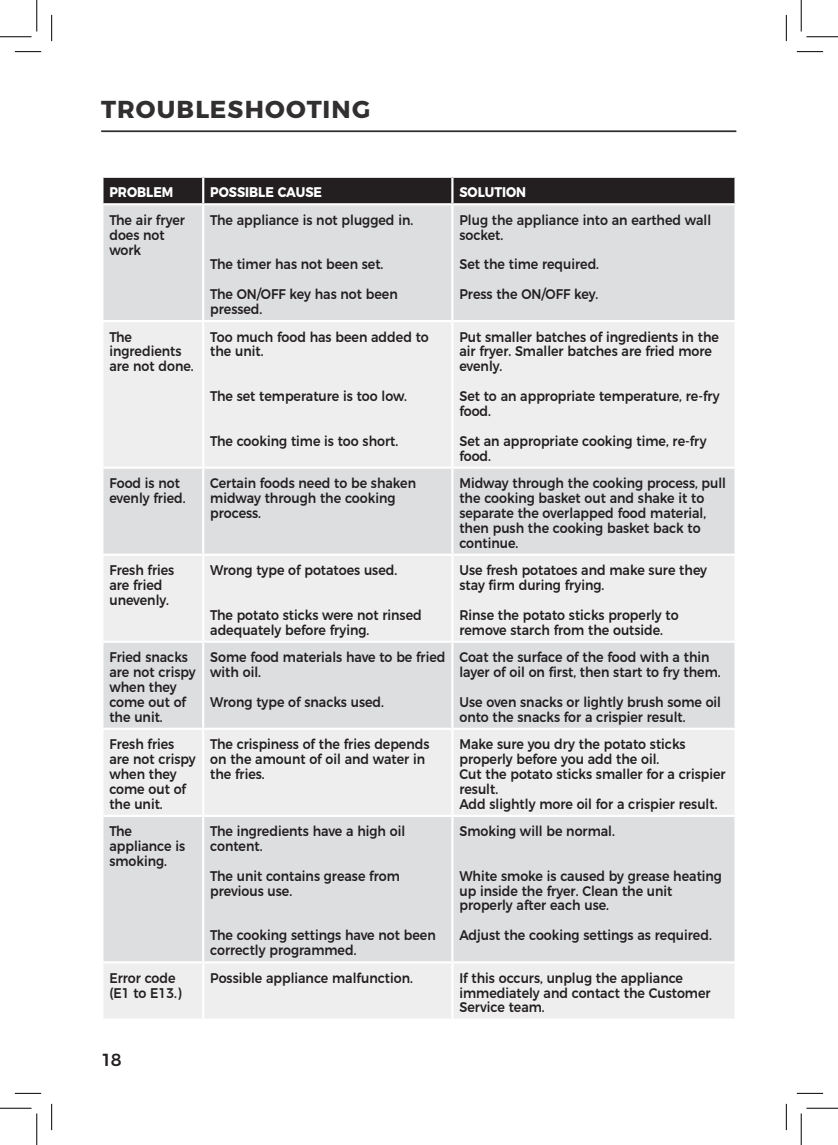
<style>
.page{position:relative;width:838px;height:1145px;background:#fff}
.page>*{position:absolute;margin:0;border:0;box-sizing:border-box;transform-origin:0 0}
.t1{font:700 24.5px "Montserrat";letter-spacing:.05em;color:#312f30}
.t2{font:500 17.5px "Montserrat";color:#231f20}
.t3{font:500 14px/14.9px "Montserrat";color:#231f20;scale:.9 1}
.t4{font:700 14px "Montserrat";color:#fff;scale:.9 1}
</style>
<div class="page">
<div style="left:103px;top:178px;width:631px;height:25px;background:#231f20"></div>
<div style="left:103px;top:205px;width:631px;height:115px;background:#dddee0"></div>
<svg style="left:103px;top:322px;width:631px;height:697px;background:#e6e6e8"></svg>
<hr style="left:202px;top:178px;width:2px;height:25px;background:#fff">
<hr style="left:451px;top:178px;width:2px;height:25px;background:#fff">
<hr style="left:202px;top:205px;width:2px;height:115px;background:#fff">
<hr style="left:451px;top:205px;width:2px;height:115px;background:#fff">
<hr style="left:202px;top:322px;width:2px;height:145px;background:#fff">
<hr style="left:451px;top:322px;width:2px;height:145px;background:#fff">
<hr style="left:101px;top:467px;width:102px;height:2px;background:#fff">
<hr style="left:203px;top:467px;width:249px;height:2px;background:#fff">
<hr style="left:202px;top:469px;width:2px;height:85px;background:#fff">
<hr style="left:452px;top:467px;width:284px;height:2px;background:#fff">
<hr style="left:451px;top:469px;width:2px;height:85px;background:#fff">
<hr style="left:101px;top:554px;width:102px;height:2px;background:#fff">
<hr style="left:203px;top:554px;width:249px;height:2px;background:#fff">
<hr style="left:202px;top:556px;width:2px;height:85px;background:#fff">
<hr style="left:452px;top:554px;width:284px;height:2px;background:#fff">
<hr style="left:451px;top:556px;width:2px;height:85px;background:#fff">
<hr style="left:101px;top:641px;width:102px;height:2px;background:#fff">
<hr style="left:203px;top:641px;width:249px;height:2px;background:#fff">
<hr style="left:202px;top:643px;width:2px;height:85px;background:#fff">
<hr style="left:452px;top:641px;width:284px;height:2px;background:#fff">
<hr style="left:451px;top:643px;width:2px;height:85px;background:#fff">
<hr style="left:101px;top:728px;width:102px;height:2px;background:#fff">
<hr style="left:203px;top:728px;width:249px;height:2px;background:#fff">
<hr style="left:202px;top:730px;width:2px;height:85px;background:#fff">
<hr style="left:452px;top:728px;width:284px;height:2px;background:#fff">
<hr style="left:451px;top:730px;width:2px;height:85px;background:#fff">
<hr style="left:101px;top:815px;width:102px;height:2px;background:#fff">
<hr style="left:203px;top:815px;width:249px;height:2px;background:#fff">
<hr style="left:202px;top:817px;width:2px;height:144px;background:#fff">
<hr style="left:452px;top:815px;width:284px;height:2px;background:#fff">
<hr style="left:451px;top:817px;width:2px;height:144px;background:#fff">
<hr style="left:101px;top:961px;width:102px;height:2px;background:#fff">
<hr style="left:203px;top:961px;width:249px;height:2px;background:#fff">
<hr style="left:202px;top:963px;width:2px;height:56px;background:#fff">
<hr style="left:452px;top:961px;width:284px;height:2px;background:#fff">
<hr style="left:451px;top:963px;width:2px;height:56px;background:#fff">
<hr style="left:102px;top:130px;width:633px;height:2px;background:#312f30">
<svg style="left:15px;top:51px;width:26px;height:1px"></svg>
<svg style="left:796px;top:51px;width:27px;height:1px"></svg>
<svg style="left:15px;top:1093px;width:26px;height:1px"></svg>
<svg style="left:796px;top:1093px;width:27px;height:1px"></svg>
<svg style="left:51px;top:15px;width:1px;height:26px"></svg>
<svg style="left:51px;top:1104px;width:1px;height:26px"></svg>
<svg style="left:786px;top:15px;width:1px;height:26px"></svg>
<svg style="left:786px;top:1104px;width:1px;height:26px"></svg>
<hr style="left:0;top:36px;width:32px;height:1px;background:#000">
<hr style="left:806px;top:36px;width:31px;height:1px;background:#000">
<hr style="left:0;top:1108px;width:32px;height:1px;background:#000">
<hr style="left:806px;top:1108px;width:31px;height:1px;background:#000">
<hr style="left:36px;top:0;width:1px;height:31px;background:#000">
<hr style="left:36px;top:1113px;width:1px;height:32px;background:#000">
<hr style="left:800px;top:0;width:1px;height:31px;background:#000">
<hr style="left:800px;top:1113px;width:1px;height:32px;background:#000">
<h1 class="t1" style="left:101px;top:90px;width:270px">TROUBLESHOOTING</h1>
<p class="t4" style="left:109px;top:181px;width:72px">PROBLEM</p>
<p class="t4" style="left:210px;top:181px;width:126px">POSSIBLE CAUSE</p>
<p class="t4" style="left:459px;top:181px;width:76px">SOLUTION</p>
<p class="t3" style="left:109px;top:211px;width:85px">The air fryer does not work</p>
<p class="t3" style="left:210px;top:211px;width:227px">The appliance is not plugged in.</p>
<p class="t3" style="left:210px;top:248px;width:210px;line-height:29.8px">The timer has not been set.<br>The ON/OFF key has not been</p>
<p class="t3" style="left:210px;top:301px;width:59px">pressed.</p>
<p class="t3" style="left:459px;top:211px;width:281px">Plug the appliance into an earthed wall socket.</p>
<p class="t3" style="left:459px;top:248px;width:157px;line-height:29.8px">Set the time required.<br>Press the ON/OFF key.</p>
<p class="t3" style="left:109px;top:328px;width:95px">The ingredients are not done.</p>
<p class="t3" style="left:210px;top:328px;width:244px">Too much food has been added to the unit.</p>
<p class="t3" style="left:210px;top:388px;width:220px">The set temperature is too low.</p>
<p class="t3" style="left:210px;top:432px;width:210px">The cooking time is too short.</p>
<p class="t3" style="left:459px;top:328px;width:290px">Put smaller batches of ingredients in the air fryer. Smaller batches are fried more evenly.</p>
<p class="t3" style="left:459px;top:388px;width:291px">Set to an appropriate temperature, re-fry food.</p>
<p class="t3" style="left:459px;top:432px;width:276px">Set an appropriate cooking time, re-fry food.</p>
<p class="t3" style="left:109px;top:475px;width:86px">Food is not evenly fried.</p>
<p class="t3" style="left:210px;top:475px;width:230px">Certain foods need to be shaken midway through the cooking process.</p>
<p class="t3" style="left:459px;top:475px;width:298px">Midway through the cooking process, pull the cooking basket out and shake it to separate the overlapped food material, then push the cooking basket back to continue.</p>
<p class="t3" style="left:109px;top:562px;width:74px">Fresh fries are fried unevenly.</p>
<p class="t3" style="left:210px;top:562px;width:209px">Wrong type of potatoes used.</p>
<p class="t3" style="left:210px;top:606px;width:236px">The potato sticks were not rinsed adequately before frying.</p>
<p class="t3" style="left:459px;top:562px;width:277px">Use fresh potatoes and make sure they stay firm during frying.</p>
<p class="t3" style="left:459px;top:606px;width:245px">Rinse the potato sticks properly to remove starch from the outside.</p>
<p class="t3" style="left:109px;top:649px;width:97px">Fried snacks are not crispy when they come out of the unit.</p>
<p class="t3" style="left:210px;top:649px;width:263px">Some food materials have to be fried with oil.</p>
<p class="t3" style="left:210px;top:693px;width:195px">Wrong type of snacks used.</p>
<p class="t3" style="left:459px;top:649px;width:292px">Coat the surface of the food with a thin layer of oil on first, then start to fry them.</p>
<p class="t3" style="left:459px;top:693px;width:292px">Use oven snacks or lightly brush some oil onto the snacks for a crispier result.</p>
<p class="t3" style="left:109px;top:736px;width:97px">Fresh fries are not crispy when they come out of the unit.</p>
<p class="t3" style="left:210px;top:736px;width:245px">The crispiness of the fries depends on the amount of oil and water in the fries.</p>
<p class="t3" style="left:459px;top:736px;width:297px">Make sure you dry the potato sticks properly before you add the oil.<br>Cut the potato sticks smaller for a crispier result.<br>Add slightly more oil for a crispier result.</p>
<p class="t3" style="left:109px;top:823px;width:86px">The appliance is smoking.</p>
<p class="t3" style="left:210px;top:823px;width:218px">The ingredients have a high oil content.</p>
<p class="t3" style="left:210px;top:867px;width:212px">The unit contains grease from previous use.</p>
<p class="t3" style="left:210px;top:927px;width:252px">The cooking settings have not been correctly programmed.</p>
<p class="t3" style="left:459px;top:823px;width:174px">Smoking will be normal.</p>
<p class="t3" style="left:459px;top:867px;width:293px">White smoke is caused by grease heating up inside the fryer. Clean the unit properly after each use.</p>
<p class="t3" style="left:459px;top:927px;width:282px">Adjust the cooking settings as required.</p>
<p class="t3" style="left:109px;top:969px;width:81px">Error code (E1 to E13.)</p>
<p class="t3" style="left:210px;top:969px;width:227px">Possible appliance malfunction.</p>
<p class="t3" style="left:459px;top:969px;width:280px">If this occurs, unplug the appliance immediately and contact the Customer<br>Service team.</p>
<p class="t2" style="left:101px;top:1046px;width:22px">18</p>
</div>
